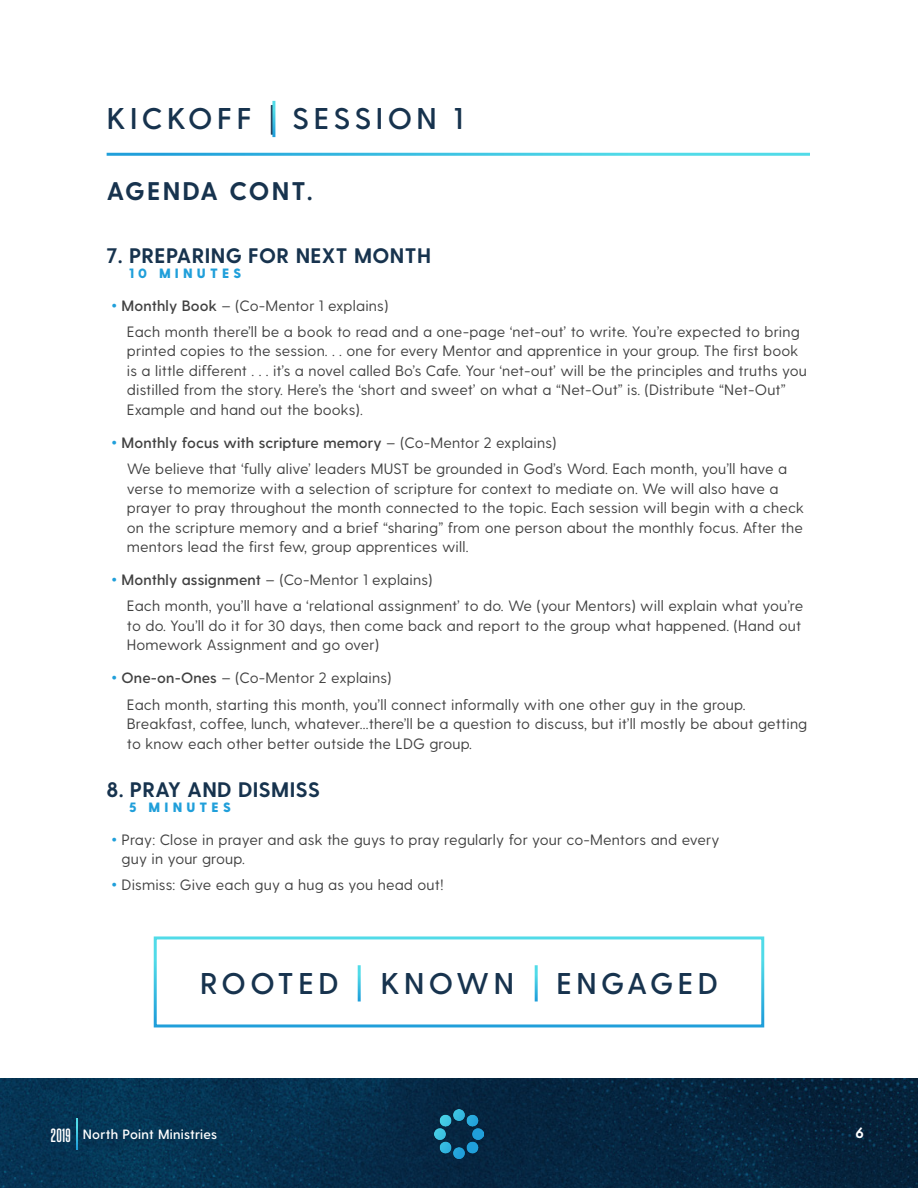
<style>
.page{position:relative;width:918px;height:1188px;background:#fff}
.page>*{position:absolute;margin:0;border:0;box-sizing:border-box;transform-origin:0 0}
.H1_Titles{font:600 30px "Greycliff CF";letter-spacing:.15em;color:#17334e}
.H2_Titles{font:700 25.5px "Greycliff CF";letter-spacing:.09em;color:#17334e}
.t1{font:700 21px "Greycliff CF";letter-spacing:.02em;color:#17334e}
.Body_Copy_Indent{font:15px/19.5px "Greycliff CF";letter-spacing:.01em;color:#414141}
.t2{font:600 15px "Greycliff CF";letter-spacing:.01em;color:#414141}
.t3{font:700 15px "Greycliff CF";color:#fff}
.t4{font:600 13.5px "Greycliff CF";letter-spacing:.02em;color:#fff}
.H5_Subtitles{font:800 13.5px "Greycliff CF";letter-spacing:.31em;color:#209fda}
.s1{font-weight:400}
.s2{font-weight:700;font-size:19.5px;color:#209fda}
.s3{font-weight:600}
.s4{font-family:"Steelfish Rg";font-weight:700;font-size:16.5px}
</style>
<div class="page">
<img style="left:0;top:1079px;width:918px;height:109px">
<img style="left:435px;top:1110px;width:48px;height:48px">
<svg style="left:76px;top:1119px;width:1px;height:31px"></svg>
<p class="H1_Titles" style="left:107px;top:101px;width:358px">KICKOFF <span class="s1">|</span> SESSION 1</p>
<p class="H2_Titles" style="left:107px;top:175px;width:208px">AGENDA CONT.</p>
<h3 class="t1" style="left:107px;top:243px;width:326px">7. PREPARING FOR NEXT MONTH</h3>
<p class="H5_Subtitles" style="left:129px;top:265px;width:114px">10 MINUTES</p>
<p class="Body_Copy_Indent" style="left:111px;top:296px;width:279px"><span class="s2">•</span> <span class="s3">Monthly Book</span> – (Co-Mentor 1 explains)</p>
<p class="Body_Copy_Indent" style="left:127px;top:322px;width:682px">Each month there’ll be a book to read and a one-page ‘net-out’ to write. You’re expected to bring printed copies to the session. . . one for every Mentor and apprentice in your group. The first book is a little different . . . it’s a novel called Bo’s Cafe. Your ‘net-out’ will be the principles and truths you distilled from the story. Here’s the ‘short and sweet’ on what a “Net-Out” is. (Distribute “Net-Out” Example and hand out the books).</p>
<p class="t2" style="left:111px;top:434px;width:447px"><span class="s2">•</span> Monthly focus with scripture memory <span class="s1">– (Co-Mentor 2 explains)</span></p>
<p class="Body_Copy_Indent" style="left:127px;top:459px;width:679px">We believe that ‘fully alive’ leaders MUST be grounded in God’s Word. Each month, you’ll have a verse to memorize with a selection of scripture for context to mediate on. We will also have a prayer to pray throughout the month connected to the topic. Each session will begin with a check on the scripture memory and a brief “sharing” from one person about the monthly focus. After the mentors lead the first few, group apprentices will.</p>
<p class="Body_Copy_Indent" style="left:111px;top:570px;width:323px"><span class="s2">•</span> <span class="s3">Monthly assignment</span> – (Co-Mentor 1 explains)</p>
<p class="Body_Copy_Indent" style="left:127px;top:597px;width:678px">Each month, you’ll have a ‘relational assignment’ to do. We (your Mentors) will explain what you’re to do. You’ll do it for 30 days, then come back and report to the group what happened. (Hand out<br>Homework Assignment and go over)</p>
<p class="Body_Copy_Indent" style="left:111px;top:669px;width:282px"><span class="s2">•</span> <span class="s3">One-on-Ones</span> – (Co-Mentor 2 explains)</p>
<p class="Body_Copy_Indent" style="left:127px;top:695px;width:682px">Each month, starting this month, you’ll connect informally with one other guy in the group.<br>Breakfast, coffee, lunch, whatever...there’ll be a question to discuss, but it’ll mostly be about getting to know each other better outside the LDG group.</p>
<h3 class="t1" style="left:107px;top:777px;width:215px">8. PRAY AND DISMISS</h3>
<p class="H5_Subtitles" style="left:129px;top:799px;width:103px">5 MINUTES</p>
<p class="Body_Copy_Indent" style="left:122px;top:830px;width:599px;text-indent:-10px"><span class="s2">•</span> Pray: Close in prayer and ask the guys to pray regularly for your co-Mentors and every guy in your group.</p>
<p class="Body_Copy_Indent" style="left:111px;top:876px;width:334px"><span class="s2">•</span> Dismiss: Give each guy a hug as you head out!</p>
<p class="H1_Titles" style="left:200px;top:966px;width:140px">ROOTED</p>
<p class="H1_Titles" style="left:381px;top:966px;width:135px">KNOWN</p>
<p class="H1_Titles" style="left:556px;top:966px;width:163px">ENGAGED</p>
<p class="t4" style="left:51px;top:1127px;width:168px"><span class="s4">2019</span> North Point Ministries</p>
<p class="t3" style="left:856px;top:1124px;width:10px">6</p>
</div>
